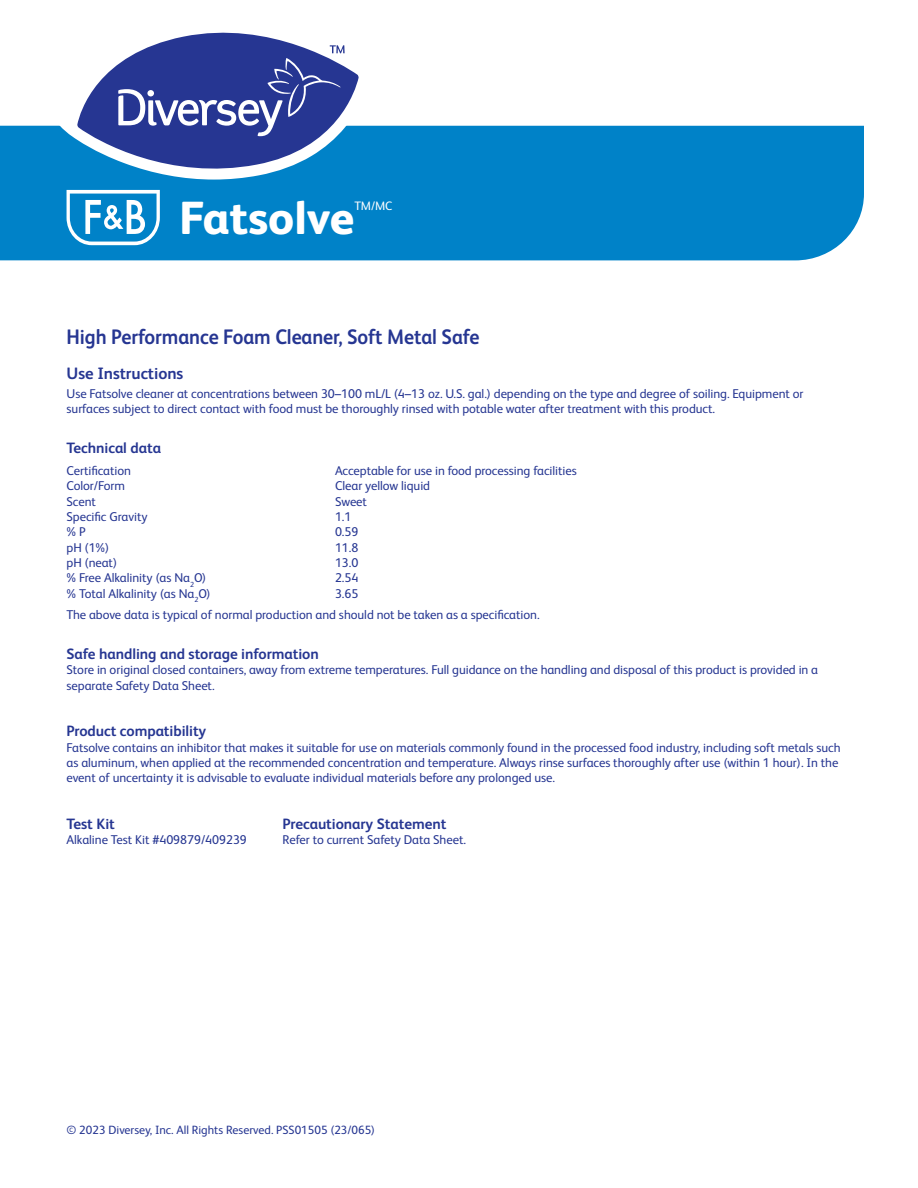
<style>
.page{position:relative;width:918px;height:1188px;background:#fff}
.page>*{position:absolute;margin:0;border:0;box-sizing:border-box;transform-origin:0 0}
.Fancy_Name_page_1{font:800 46.5px "FS Albert Pro";color:#fff}
.t1{font:700 21px "FS Albert Pro";letter-spacing:-.005em;color:#263692;scale:.93 1}
.t2{font:700 16.5px "FS Albert Pro";letter-spacing:-.005em;color:#263692}
.t3{font:700 15px "FS Albert Pro";letter-spacing:-.005em;color:#263692}
.t4{font:12.75px/15.3px "FS Albert Pro";letter-spacing:-.005em;color:#263692}
.Fancy_Name_page_1-2{font:12.3px "FS Albert Pro";color:#fff}
.t5{font:12px "FS Albert Pro";color:#263692}
</style>
<div class="page">
<div style="left:0;top:126px;width:864px;height:134px;background:#0082c8"></div>
<svg style="left:57px;top:125px;width:317px;height:55px;background:#148ccc"></svg>
<svg style="left:77px;top:32px;width:282px;height:149px"></svg>
<svg style="left:118px;top:45px;width:227px;height:91px;background:#4b58a4"></svg>
<svg style="left:67px;top:190px;width:93px;height:55px"></svg>
<p class="Fancy_Name_page_1" style="left:179px;top:181px;width:177px">Fatsolve</p>
<p class="Fancy_Name_page_1-2" style="left:355px;top:197px;width:39px">TM/MC</p>
<p class="t1" style="left:67px;top:322px;width:446px">High Performance Foam Cleaner, Soft Metal Safe</p>
<p class="t2" style="left:67px;top:362px;width:118px">Use Instructions</p>
<p class="t4" style="left:67px;top:385px;width:739px">Use Fatsolve cleaner at concentrations between 30–100 mL/L (4–13 oz. U.S. gal.) depending on the type and degree of soiling. Equipment or surfaces subject to direct contact with food must be thoroughly rinsed with potable water after treatment with this product.</p>
<p class="t3" style="left:67px;top:437px;width:96px">Technical data</p>
<p class="t4" style="left:67px;top:462px;width:66px">Certification</p>
<p class="t4" style="left:335px;top:462px;width:243px">Acceptable for use in food processing facilities</p>
<p class="t4" style="left:67px;top:477px;width:60px">Color/Form</p>
<p class="t4" style="left:335px;top:477px;width:97px">Clear yellow liquid</p>
<p class="t4" style="left:67px;top:493px;width:31px">Scent</p>
<p class="t4" style="left:335px;top:493px;width:34px">Sweet</p>
<p class="t4" style="left:67px;top:508px;width:82px">Specific Gravity</p>
<p class="t4" style="left:335px;top:508px;width:18px">1.1</p>
<p class="t4" style="left:67px;top:523px;width:21px">% P</p>
<p class="t4" style="left:335px;top:523px;width:25px">0.59</p>
<p class="t4" style="left:67px;top:539px;width:44px">pH (1%)</p>
<p class="t4" style="left:335px;top:539px;width:25px">11.8</p>
<p class="t4" style="left:67px;top:554px;width:52px">pH (neat)</p>
<p class="t4" style="left:335px;top:554px;width:25px">13.0</p>
<p class="t4" style="left:67px;top:569px;width:141px">% Free Alkalinity (as Na<sub>2</sub>O)</p>
<p class="t4" style="left:335px;top:569px;width:25px">2.54</p>
<p class="t4" style="left:67px;top:585px;width:146px">% Total Alkalinity (as Na<sub>2</sub>O)</p>
<p class="t4" style="left:335px;top:585px;width:25px">3.65</p>
<p class="t4" style="left:67px;top:606px;width:475px">The above data is typical of normal production and should not be taken as a specification.</p>
<p class="t3" style="left:67px;top:643px;width:254px">Safe handling and storage information</p>
<p class="t4" style="left:67px;top:661px;width:753px">Store in original closed containers, away from extreme temperatures. Full guidance on the handling and disposal of this product is provided in a separate Safety Data Sheet.</p>
<p class="t3" style="left:67px;top:721px;width:141px">Product compatibility</p>
<p class="t4" style="left:67px;top:739px;width:776px">Fatsolve contains an inhibitor that makes it suitable for use on materials commonly found in the processed food industry, including soft metals such as aluminum, when applied at the recommended concentration and temperature. Always rinse surfaces thoroughly after use (within 1 hour). In the event of uncertainty it is advisable to evaluate individual materials before any prolonged use.</p>
<p class="t3" style="left:67px;top:813px;width:50px">Test Kit</p>
<p class="t3" style="left:283px;top:813px;width:165px">Precautionary Statement</p>
<p class="t4" style="left:67px;top:831px;width:182px">Alkaline Test Kit #409879/409239</p>
<p class="t4" style="left:283px;top:831px;width:185px">Refer to current Safety Data Sheet.</p>
<p class="t5" style="left:67px;top:1121px;width:310px">© 2023 Diversey, Inc. All Rights Reserved. PSS01505 (23/065)</p>
</div>
